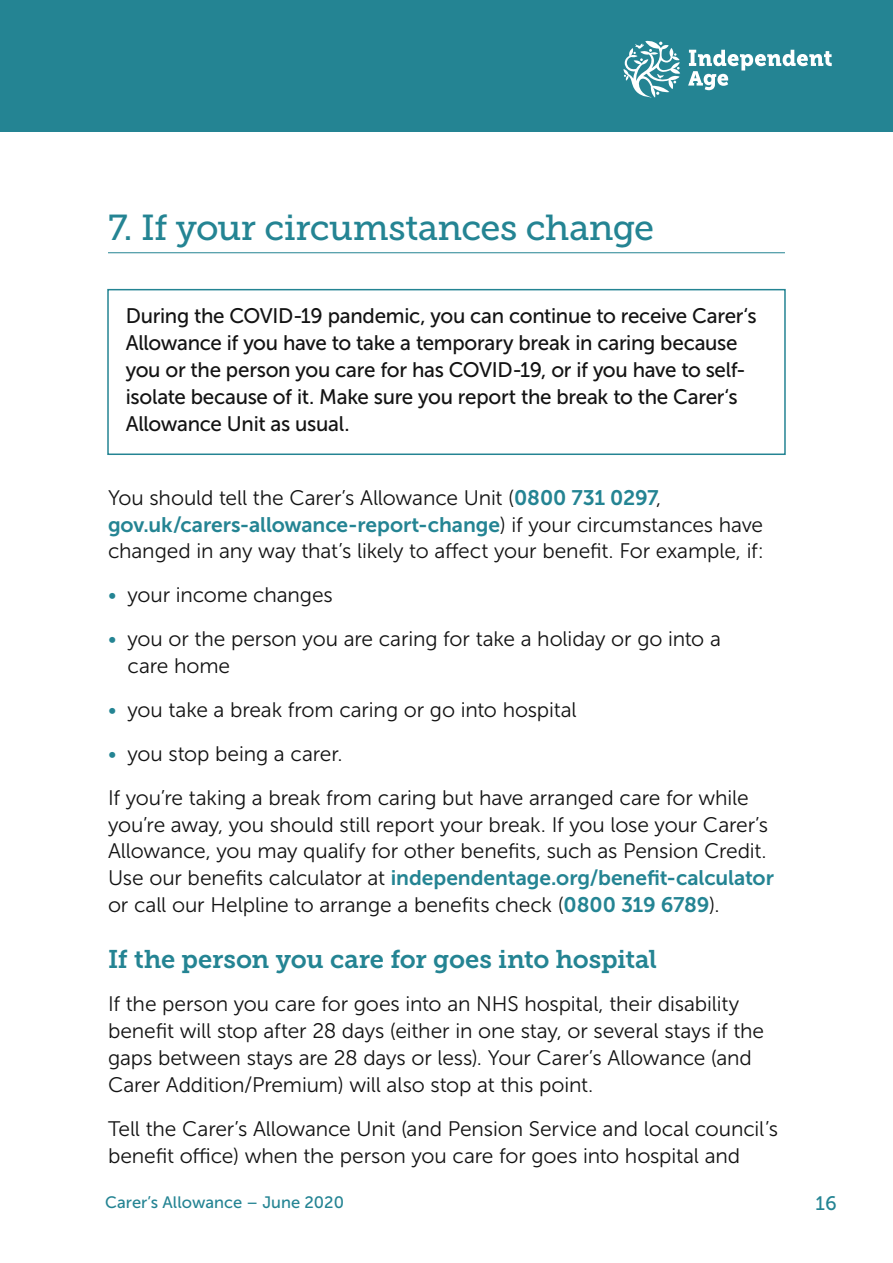
<style>
.page{position:relative;width:893px;height:1263px;background:#fff}
.page>*{position:absolute;margin:0;border:0;box-sizing:border-box;transform-origin:0 0}
.Heading_2{font:36px "Museo Slab 500";letter-spacing:-.015em;color:#248493}
.Heading_3{font:25.5px "Museo Slab 700";letter-spacing:-.01em;color:#248493}
.Body_14pt{font:21px/26.8px "Museo Sans 300";letter-spacing:-.005em;color:#131313}
.Pull_out_box_text{font:21px/26.8px "Museo Sans 500";letter-spacing:-.015em;color:#131313}
.Bullets{font:21px/26.8px "Museo Sans 300";letter-spacing:-.005em;color:#131313}
.t1{font:19.5px "Museo Sans 500";color:#248493}
.t2{font:16.5px "Museo Sans 500";color:#248493}
.s1{font-family:"Museo Sans 700";color:#248493}
.s2{color:#248493}
</style>
<div class="page">
<div style="left:0;top:0;width:893px;height:132px;background:#248493"></div>
<svg style="left:623px;top:41px;width:57px;height:57px"></svg>
<svg style="left:688px;top:50px;width:144px;height:40px"></svg>
<hr style="left:108px;top:252px;width:677px;height:1px;background:#248493">
<div style="left:107px;top:289px;width:679px;height:166px;border:2px solid #248493"></div>
<h2 class="Heading_2" style="left:108px;top:207px;width:548px">7. If your circumstances change</h2>
<p class="Pull_out_box_text" style="left:126px;top:303px;width:632px">During the COVID-19 pandemic, you can continue to receive Carer‘s Allowance if you have to take a temporary break in caring because you or the person you care for has COVID-19, or if you have to self&shy;isolate because of it. Make sure you report the break to the Carer‘s Allowance Unit as usual.</p>
<p class="Body_14pt" style="left:108px;top:484px;width:657px">You should tell the Carer’s Allowance Unit (<span class="s1">0800 731 0297</span>, <span class="s1">gov.uk/carers-allowance-report-change</span>) if your circumstances have changed in any way that’s likely to affect your benefit. For example, if:</p>
<p class="Bullets" style="left:108px;top:582px;width:226px"><span class="s2">•</span> your income changes</p>
<p class="Bullets" style="left:128px;top:626px;width:595px;text-indent:-20px"><span class="s2">•</span> you or the person you are caring for take a holiday or go into a care home</p>
<p class="Bullets" style="left:108px;top:696px;width:470px"><span class="s2">•</span> you take a break from caring or go into hospital</p>
<p class="Bullets" style="left:108px;top:740px;width:236px"><span class="s2">•</span> you stop being a carer.</p>
<p class="Body_14pt" style="left:108px;top:784px;width:667px">If you’re taking a break from caring but have arranged care for while you’re away, you should still report your break. If you lose your Carer’s Allowance, you may qualify for other benefits, such as Pension Credit.<br>Use our benefits calculator at <span class="s1">independentage.org/benefit-calculator </span>or call our Helpline to arrange a benefits check (<span class="s1">0800 319 6789</span>).</p>
<h3 class="Heading_3" style="left:108px;top:944px;width:550px">If the person you care for goes into hospital</h3>
<p class="Body_14pt" style="left:108px;top:991px;width:658px">If the person you care for goes into an NHS hospital, their disability benefit will stop after 28 days (either in one stay, or several stays if the gaps between stays are 28 days or less). Your Carer’s Allowance (and Carer Addition/Premium) will also stop at this point.</p>
<p class="Body_14pt" style="left:108px;top:1115px;width:672px">Tell the Carer’s Allowance Unit (and Pension Service and local council’s benefit office) when the person you care for goes into hospital and</p>
<p class="t2" style="left:105px;top:1194px;width:240px">Carer’s Allowance – June 2020</p>
<p class="t1" style="left:816px;top:1192px;width:23px">16</p>
</div>
